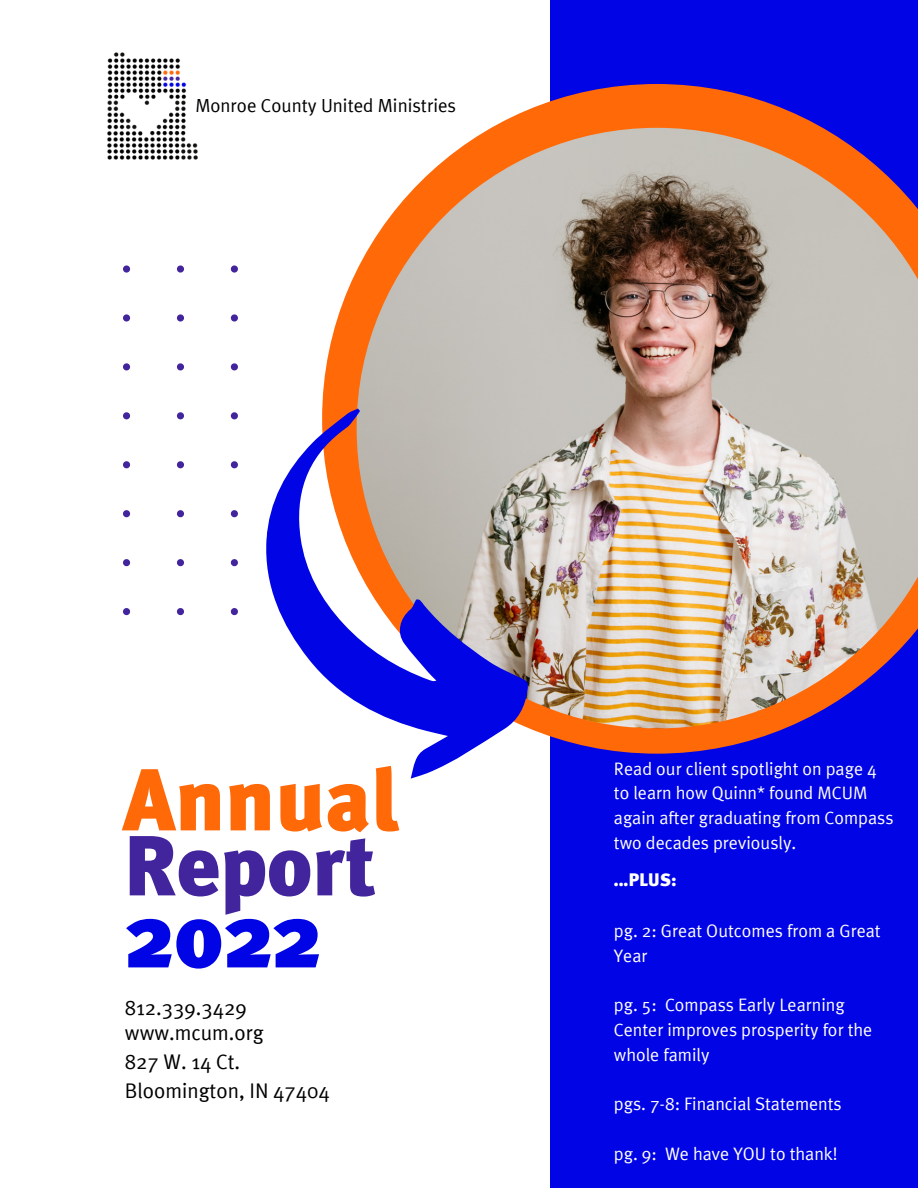
<style>
.page{position:relative;width:918px;height:1188px;background:#fff}
.page>*{position:absolute;margin:0;border:0;box-sizing:border-box;transform-origin:0 0}
.t1{font:900 90.75px "Meta Plus";color:#0104e4}
.t2{font:900 87.75px "Meta Plus";color:#ff6908}
.t3{font:900 85.05px "Meta Plus";color:#42249d}
.t4{font:21.15px "Meta Plus";color:#000}
.t5{font:18.9px "Meta Plus";color:#000}
.t6{font:18px/24.8px "Meta Plus";color:#fff}
.t7{font:900 18px "Meta Plus";color:#fff}
</style>
<div class="page">
<div style="left:551px;top:0;width:367px;height:1188px;background:#0104e4"></div>
<svg style="left:322px;top:84px;width:501px;height:670px"></svg>
<img style="left:357px;top:128px;width:561px;height:600px">
<svg style="left:123px;top:265px;width:7px;height:8px"></svg>
<svg style="left:177px;top:265px;width:7px;height:8px"></svg>
<svg style="left:231px;top:265px;width:7px;height:8px"></svg>
<svg style="left:123px;top:314px;width:7px;height:8px"></svg>
<svg style="left:177px;top:314px;width:7px;height:8px"></svg>
<svg style="left:231px;top:314px;width:7px;height:8px"></svg>
<svg style="left:123px;top:363px;width:7px;height:7px"></svg>
<svg style="left:177px;top:363px;width:7px;height:7px"></svg>
<svg style="left:231px;top:363px;width:7px;height:7px"></svg>
<svg style="left:123px;top:412px;width:7px;height:7px"></svg>
<svg style="left:177px;top:412px;width:7px;height:7px"></svg>
<svg style="left:231px;top:412px;width:7px;height:7px"></svg>
<svg style="left:123px;top:461px;width:7px;height:7px"></svg>
<svg style="left:177px;top:461px;width:7px;height:7px"></svg>
<svg style="left:231px;top:461px;width:7px;height:7px"></svg>
<svg style="left:123px;top:510px;width:7px;height:7px"></svg>
<svg style="left:177px;top:510px;width:7px;height:7px"></svg>
<svg style="left:231px;top:510px;width:7px;height:7px"></svg>
<svg style="left:123px;top:559px;width:7px;height:7px"></svg>
<svg style="left:177px;top:559px;width:7px;height:7px"></svg>
<svg style="left:231px;top:559px;width:7px;height:7px"></svg>
<svg style="left:123px;top:608px;width:7px;height:7px"></svg>
<svg style="left:177px;top:608px;width:7px;height:7px"></svg>
<svg style="left:231px;top:608px;width:7px;height:7px"></svg>
<img style="left:107px;top:52px;width:91px;height:108px">
<svg style="left:266px;top:403px;width:281px;height:376px"></svg>
<p class="t5" style="left:195px;top:94px;width:262px">Monroe County United Ministries</p>
<p class="t2" style="left:123px;top:765px;width:278px">Annual</p>
<p class="t3" style="left:123px;top:832px;width:255px">Report</p>
<p class="t1" style="left:125px;top:899px;width:197px">2022</p>
<p class="t4" style="left:125px;top:995px;width:123px">812.339.3429</p>
<p class="t4" style="left:125px;top:1020px;width:140px">www.mcum.org</p>
<p class="t4" style="left:125px;top:1049px;width:117px">827 W. 14 Ct.</p>
<p class="t4" style="left:125px;top:1079px;width:206px">Bloomington, IN 47404</p>
<p class="t6" style="left:614px;top:756px;width:281px">Read our client spotlight on page 4 to learn how Quinn* found MCUM again after graduating from Compass two decades previously.</p>
<p class="t7" style="left:614px;top:873px;width:64px">...PLUS:</p>
<p class="t6" style="left:614px;top:918px;width:268px">pg. 2: Great Outcomes from a Great<br>Year</p>
<p class="t6" style="left:614px;top:992px;width:260px">pg. 5: Compass Early Learning<br>Center improves prosperity for the whole family</p>
<p class="t6" style="left:614px;top:1091px;width:229px">pgs. 7-8: Financial Statements</p>
<p class="t6" style="left:614px;top:1141px;width:225px">pg. 9: We have YOU to thank!</p>
</div>
